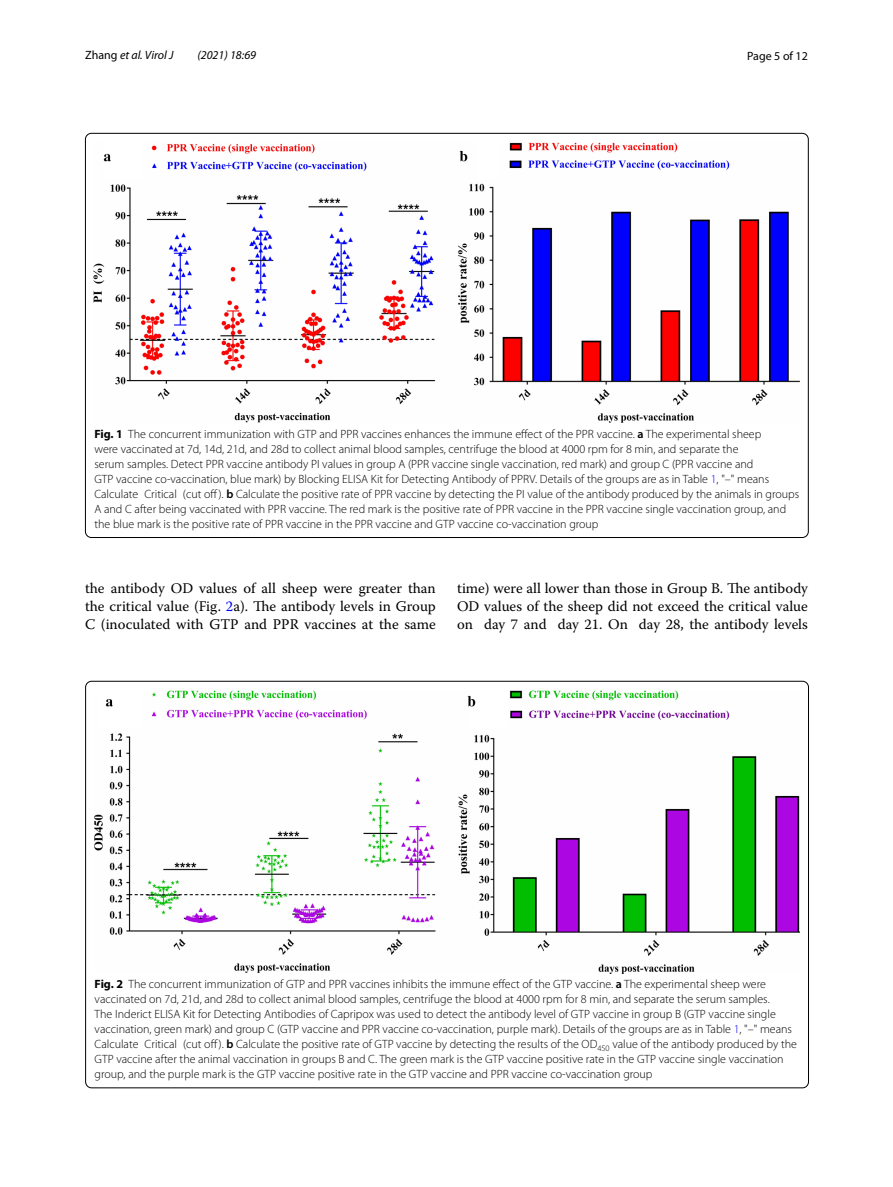
<style>
.page{position:relative;width:893px;height:1187px;background:#fff}
.page>*{position:absolute;margin:0;border:0;box-sizing:border-box;transform-origin:0 0}
.t1{font:14.7px/18px "Warnock Pro";color:#000;text-align:justify}
.t2{font:300 12px/15px "Myriad Pro";color:#000}
.t3{font:italic 12px "Myriad Pro";color:#000}
.t4{font:12px "Myriad Pro";color:#000}
.s1{font-style:normal}
.s2{font-weight:700}
.s3{font-weight:600}
.s4{color:#00f}
</style>
<div class="page">
<img style="left:94px;top:142px;width:706px;height:280px">
<img style="left:94px;top:690px;width:706px;height:282px">
<p class="t3" style="left:85px;top:48px;width:90px"><span class="s1">Zhang</span> et al. Virol J</p>
<p class="t3" style="left:197px;top:48px;width:60px">(2021) 18:69</p>
<p class="t4" style="left:747px;top:48px;width:62px">Page 5 of 12</p>
<p class="t2" style="left:94px;top:426px;width:706px"><span class="s2">Fig. 1</span> The concurrent immunization with GTP and PPR vaccines enhances the immune effect of the PPR vaccine. <span class="s3">a</span> The experimental sheep<br>were vaccinated at 7d, 14d, 21d, and 28d to collect animal blood samples, centrifuge the blood at 4000 rpm for 8 min, and separate the<br>serum samples. Detect PPR vaccine antibody PI values in group A (PPR vaccine single vaccination, red mark) and group C (PPR vaccine and<br>GTP vaccine co-vaccination, blue mark) by Blocking ELISA Kit for Detecting Antibody of PPRV. Details of the groups are as in Table <span class="s4">1</span>, "–" means Calculate Critical (cut off). <span class="s3">b</span> Calculate the positive rate of PPR vaccine by detecting the PI value of the antibody produced by the animals in groups A and C after being vaccinated with PPR vaccine. The red mark is the positive rate of PPR vaccine in the PPR vaccine single vaccination group, and the blue mark is the positive rate of PPR vaccine in the PPR vaccine and GTP vaccine co-vaccination group</p>
<p class="t1" style="left:85px;top:579px;width:352px">the antibody OD values of all sheep were greater than the critical value (Fig. <span class="s4">2</span>a). The antibody levels in Group C (inoculated with GTP and PPR vaccines at the same</p>
<p class="t1" style="left:457px;top:579px;width:352px">time) were all lower than those in Group B. The antibody OD values of the sheep did not exceed the critical value on day 7 and day 21. On day 28, the antibody levels</p>
<p class="t2" style="left:95px;top:976px;width:704px"><span class="s2">Fig. 2</span> The concurrent immunization of GTP and PPR vaccines inhibits the immune effect of the GTP vaccine. <span class="s3">a</span> The experimental sheep were vaccinated on 7d, 21d, and 28d to collect animal blood samples, centrifuge the blood at 4000 rpm for 8 min, and separate the serum samples.<br>The Inderict ELISA Kit for Detecting Antibodies of Capripox was used to detect the antibody level of GTP vaccine in group B (GTP vaccine single vaccination, green mark) and group C (GTP vaccine and PPR vaccine co-vaccination, purple mark). Details of the groups are as in Table <span class="s4">1</span>, "–" means Calculate Critical (cut off). <span class="s3">b</span> Calculate the positive rate of GTP vaccine by detecting the results of the OD<sub>450</sub> value of the antibody produced by the GTP vaccine after the animal vaccination in groups B and C. The green mark is the GTP vaccine positive rate in the GTP vaccine single vaccination group, and the purple mark is the GTP vaccine positive rate in the GTP vaccine and PPR vaccine co-vaccination group</p>
</div>
